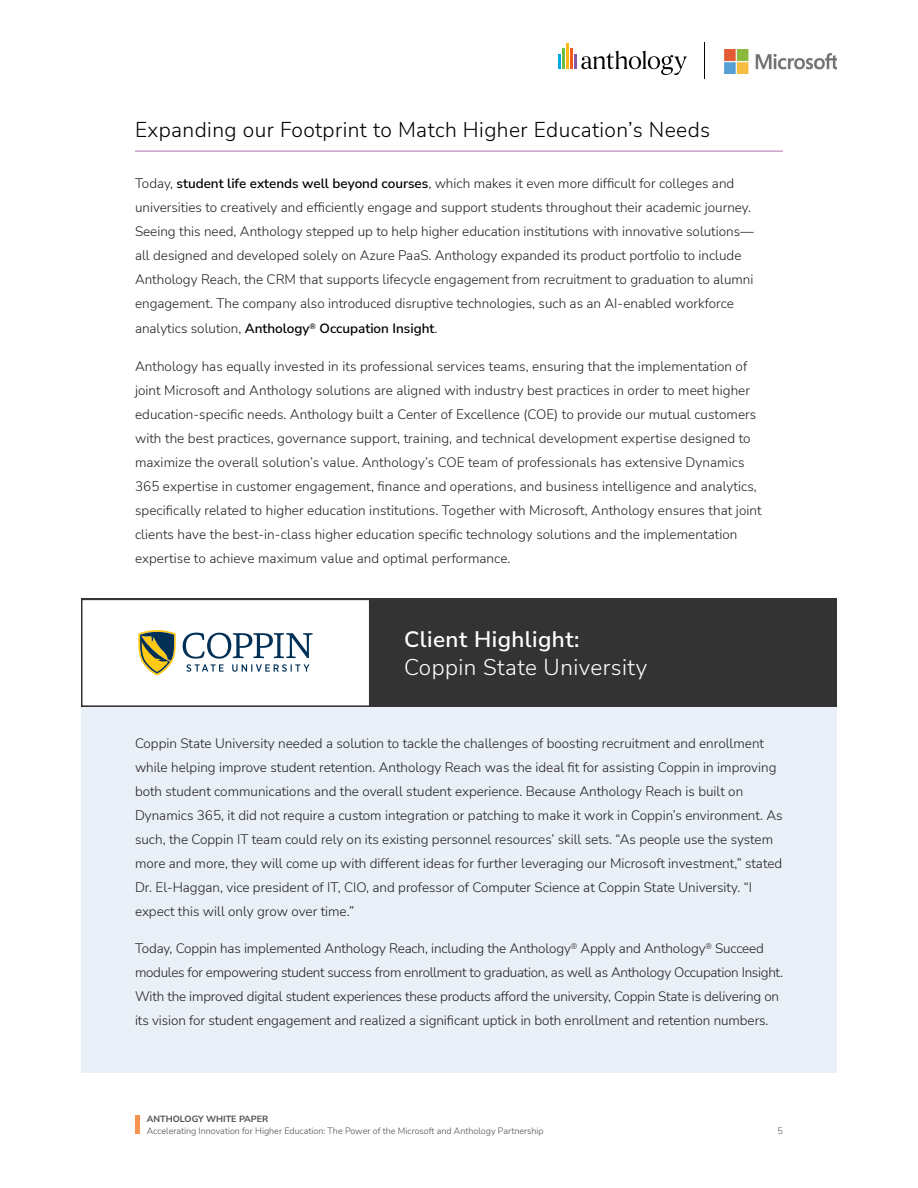
<style>
.page{position:relative;width:918px;height:1188px;background:#fff}
.page>*{position:absolute;margin:0;border:0;box-sizing:border-box;transform-origin:0 0}
.Subhead{font:300 22.5px/28.5px "Nunito Sans";letter-spacing:.02em;color:#fff}
.Subhead-2{font:300 21px "Nunito Sans";letter-spacing:.02em;color:#000}
.Body{font:300 13.5px/24px "Nunito Sans";color:#231f20}
.t1{font:300 9px "Nunito Sans";color:#4d4d4d}
.t2{font:700 9px "Nunito Sans";color:#4d4d4d}
.s1{color:#212121}
.s2{font-weight:600;color:#000}
.s3{font-weight:600}
</style>
<div class="page">
<hr style="left:135px;top:1115px;width:4px;height:19px;background:#f7934e">
<hr style="left:562px;top:48px;width:3px;height:21px;background:#6ebe44">
<hr style="left:566px;top:44px;width:3px;height:25px;background:#fcb615">
<hr style="left:570px;top:48px;width:3px;height:21px;background:#f15921">
<hr style="left:574px;top:54px;width:3px;height:15px;background:#8657a4">
<svg style="left:559px;top:54px;width:2px;height:15px"></svg>
<svg style="left:581px;top:51px;width:106px;height:24px"></svg>
<img style="left:725px;top:50px;width:112px;height:24px">
<hr style="left:704px;top:43px;width:1px;height:36px;background:#040503">
<hr style="left:135px;top:150px;width:648px;height:2px;background:#ce9dc7">
<div style="left:81px;top:707px;width:756px;height:365px;background:#eaf0f8"></div>
<div style="left:81px;top:599px;width:756px;height:108px;background:#333"></div>
<div style="left:81px;top:599px;width:289px;height:108px;background:#fff;border:2px solid #333"></div>
<svg style="left:183px;top:633px;width:130px;height:39px"></svg>
<svg style="left:138px;top:630px;width:38px;height:45px"></svg>
<p class="Subhead-2" style="left:135px;top:115px;width:577px">Expanding our Footprint to Match Higher Education’s Needs</p>
<p class="Body" style="left:135px;top:171px;width:620px"><span class="s1">Toda</span>y, <span class="s2">student life extends well beyond courses</span>, which makes it even more difficult for colleges and universities to creatively and efficiently engage and support students throughout their academic journey.<br>Seeing this need, Anthology stepped up to help higher education institutions with innovative solutions— all designed and developed solely on Azure PaaS. Anthology expanded its product portfolio to include Anthology Reach, the CRM that supports lifecycle engagement from recruitment to graduation to alumni engagement. The company also introduced disruptive technologies, such as an AI-enabled workforce analytics solution, <span class="s2">Anthology</span><sup>®</sup> <span class="s2">Occupation Insight</span>.</p>
<p class="Body" style="left:135px;top:353px;width:628px">Anthology has equally invested in its professional services teams, ensuring that the implementation of joint Microsoft and Anthology solutions are aligned with industry best practices in order to meet higher education-specific needs. Anthology built a Center of Excellence (COE) to provide our mutual customers with the best practices, governance support, training, and technical development expertise designed to maximize the overall solution’s value. Anthology’s COE team of professionals has extensive Dynamics 365 expertise in customer engagement, finance and operations, and business intelligence and analytics, specifically related to higher education institutions. Together with Microsoft, Anthology ensures that joint clients have the best-in-class higher education specific technology solutions and the implementation expertise to achieve maximum value and optimal performance.</p>
<p class="Subhead" style="left:404px;top:624px;width:244px"><span class="s3">Client Highlight:<br></span>Coppin State University</p>
<p class="Body" style="left:135px;top:730px;width:649px">Coppin State University needed a solution to tackle the challenges of boosting recruitment and enrollment while helping improve student retention. Anthology Reach was the ideal fit for assisting Coppin in improving both student communications and the overall student experience. Because Anthology Reach is built on Dynamics 365, it did not require a custom integration or patching to make it work in Coppin’s environment. As such, the Coppin IT team could rely on its existing personnel resources’ skill sets. “As people use the system more and more, they will come up with different ideas for further leveraging our Microsoft investment,” stated Dr. El-Haggan, vice president of IT, CIO, and professor of Computer Science at Coppin State University. “I expect this will only grow over time.”</p>
<p class="Body" style="left:135px;top:936px;width:650px">Today, Coppin has implemented Anthology Reach, including the Anthology<sup>®</sup> Apply and Anthology<sup>®</sup> Succeed modules for empowering student success from enrollment to graduation, as well as Anthology Occupation Insight.<br>With the improved digital student experiences these products afford the university, Coppin State is delivering on its vision for student engagement and realized a significant uptick in both enrollment and retention numbers.</p>
<p class="t2" style="left:147px;top:1112px;width:123px">ANTHOLOGY WHITE PAPER</p>
<p class="t1" style="left:147px;top:1124px;width:398px">Accelerating Innovation for Higher Education: The Power of the Microsoft and Anthology Partnership</p>
<p class="t1" style="left:778px;top:1124px;width:7px">5</p>
</div>
